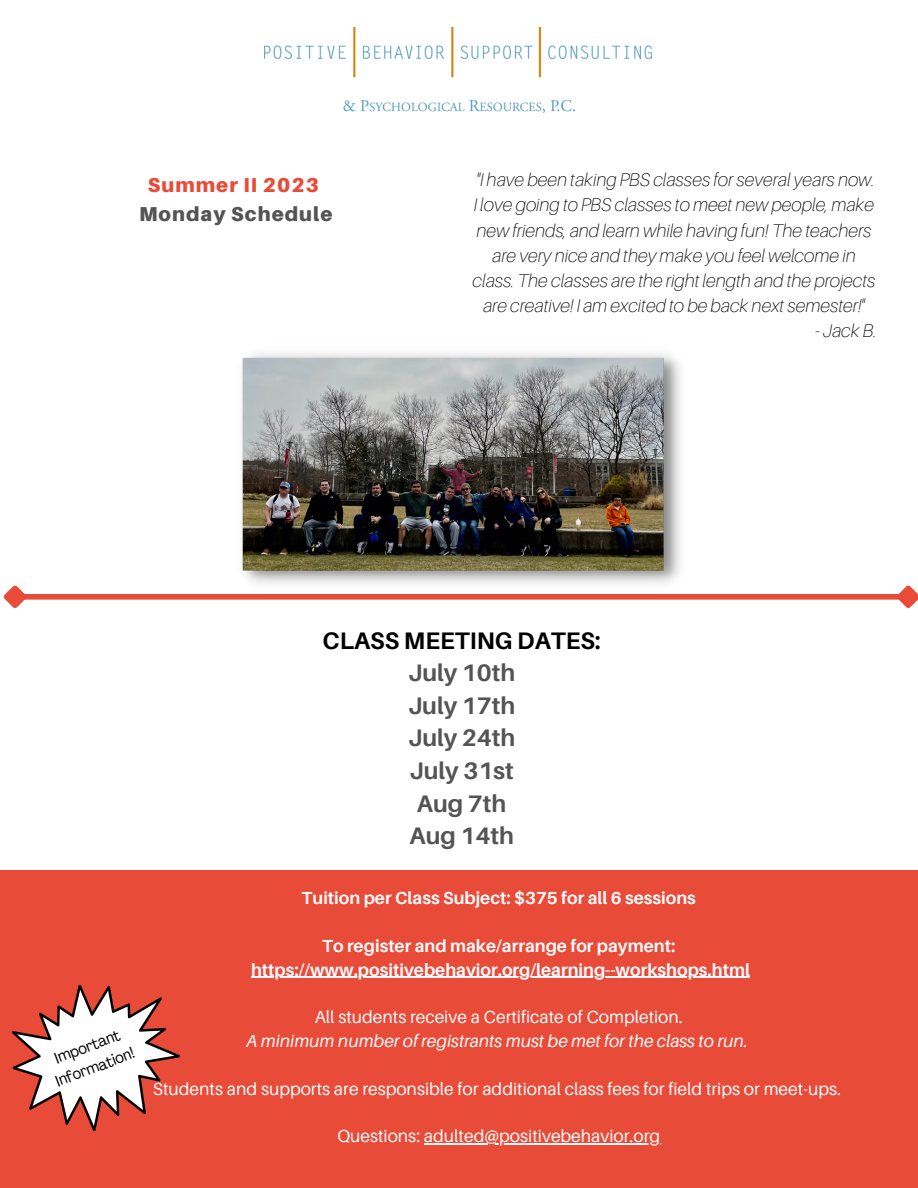
<style>
.page{position:relative;width:918px;height:1188px;background:#fff}
.page>*{position:absolute;margin:0;border:0;box-sizing:border-box;transform-origin:0 0}
.t1{font:700 23.85px/32.7px "Aileron";color:#545454;text-align:center}
.t2{font:700 23.85px "Aileron";color:#000}
.t3{font:900 20.1px "Aileron";letter-spacing:.05em;color:#545454}
.t4{font:900 20.1px "Aileron";letter-spacing:.05em;color:#e84c38}
.t5{font:italic 100 18.3px/25.2px "Aileron";color:#000;text-align:center}
.t6{font:17.4px "Aileron";color:#f9fafd}
.t7{font:700 17.4px/23.9px "Aileron";color:#f9fafd;text-align:center}
.t8{font:italic 17.4px "Aileron";color:#f9fafd}
.t9{font:condensed 15.9px/21.9px "Agrandir";color:#000;text-align:center}
</style>
<div class="page">
<img style="left:265px;top:27px;width:387px;height:86px">
<div style="left:0;top:870px;width:918px;height:318px;background:#e84c38"></div>
<svg style="left:11px;top:984px;width:169px;height:147px"></svg>
<hr style="left:251px;top:977px;width:499px;height:1px;background:#f9fafd">
<hr style="left:424px;top:1143px;width:236px;height:1px;background:#f9fafd">
<div style="left:22px;top:594px;width:879px;height:6px;background:#e84c38"></div>
<svg style="left:3px;top:585px;width:28px;height:23px"></svg>
<svg style="left:892px;top:585px;width:26px;height:23px"></svg>
<img style="left:242px;top:353px;width:439px;height:231px">
<p class="t4" style="left:148px;top:173px;width:173px">Summer II 2023</p>
<p class="t3" style="left:139px;top:201px;width:195px">Monday Schedule</p>
<p class="t5" style="left:473px;top:167px;width:404px">"I have been taking PBS classes for several years now.<br>I love going to PBS classes to meet new people, make new friends, and learn while having fun! The teachers are very nice and they make you feel welcome in class. The classes are the right length and the projects are creative! I am excited to be back next semester!"</p>
<p class="t5" style="left:815px;top:318px;width:63px">- Jack B.</p>
<p class="t9" style="left:45px;top:1052px;width:84px;rotate:-21deg">Important<br>Information!</p>
<h1 class="t2" style="left:323px;top:625px;width:280px">CLASS MEETING DATES:</h1>
<h1 class="t1" style="left:408px;top:656px;width:109px">July 10th<br>July 17th<br>July 24th<br>July 31st<br>Aug 7th<br>Aug 14th</h1>
<p class="t7" style="left:302px;top:886px;width:396px">Tuition per Class Subject: $375 for all 6 sessions</p>
<p class="t7" style="left:251px;top:934px;width:500px">To register and make/arrange for payment: https://www.positivebehavior.org/learning--workshops.html</p>
<p class="t6" style="left:315px;top:1007px;width:369px">All students receive a Certificate of Completion.</p>
<p class="t8" style="left:246px;top:1030px;width:503px">A minimum number of registrants must be met for the class to run.</p>
<p class="t6" style="left:153px;top:1078px;width:690px">Students and supports are responsible for additional class fees for field trips or meet-ups.</p>
<p class="t6" style="left:337px;top:1125px;width:324px">Questions: adulted@positivebehavior.org</p>
</div>
